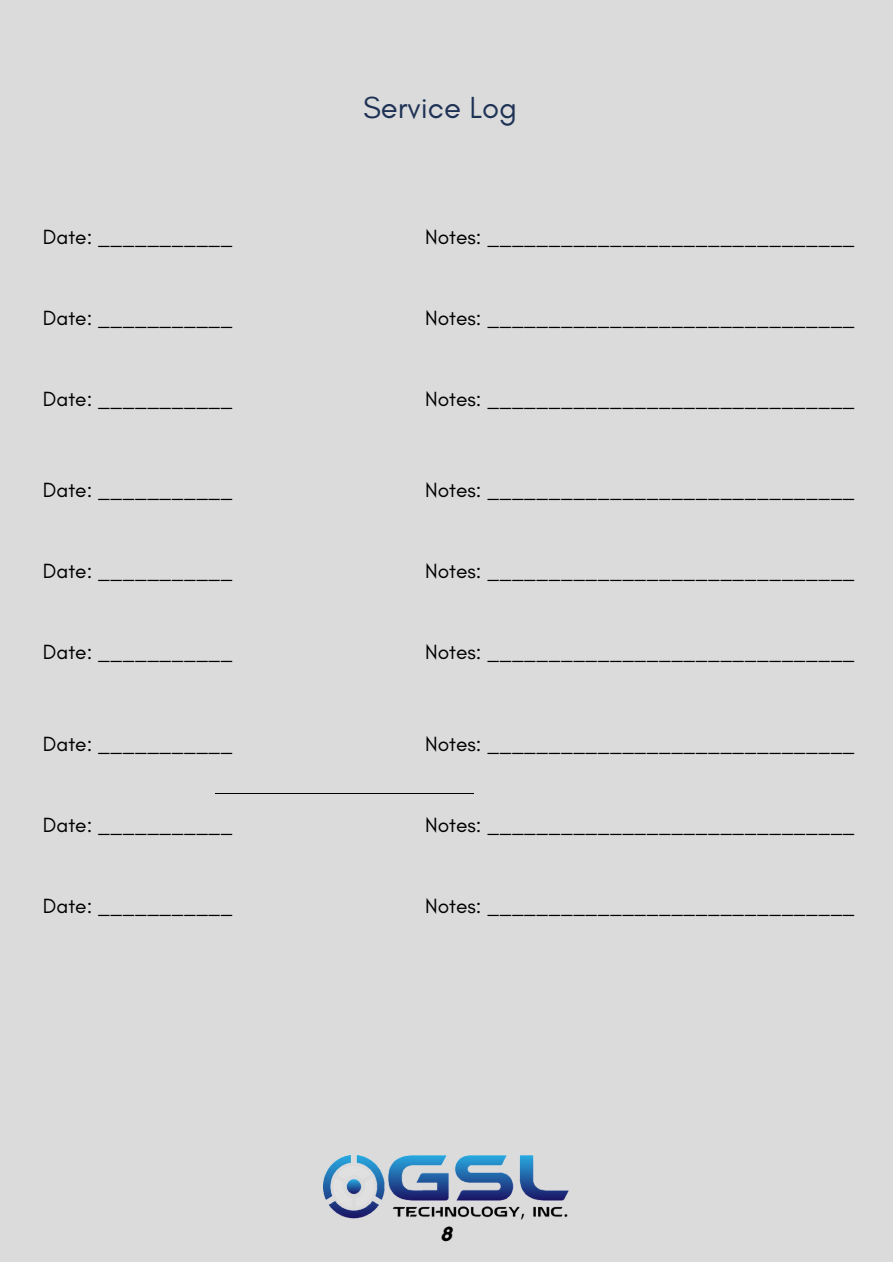
<style>
.page{position:relative;width:893px;height:1264px;background:#fff}
.page>*{position:absolute;margin:0;border:0;box-sizing:border-box;transform-origin:0 0}
.t1{font:31.05px "Glacial Indifference";color:#1e3256}
.t2{font:21px "Glacial Indifference";color:#000}
.t3{font:700 21px "Glacial Indifference";color:#000}
</style>
<div class="page">
<div style="left:0;top:0;width:892px;height:1261px;background:#dbdbdb"></div>
<img style="left:323px;top:1155px;width:245px;height:65px">
<hr style="left:215px;top:792px;width:259px;height:1px;background:#000">
<p class="t1" style="left:363px;top:88px;width:156px">Service Log</p>
<p class="t2" style="left:43px;top:224px;width:191px">Date: ___________</p>
<p class="t2" style="left:425px;top:224px;width:431px">Notes: ______________________________</p>
<p class="t2" style="left:43px;top:305px;width:191px">Date: ___________</p>
<p class="t2" style="left:425px;top:305px;width:431px">Notes: ______________________________</p>
<p class="t2" style="left:43px;top:386px;width:191px">Date: ___________</p>
<p class="t2" style="left:425px;top:386px;width:431px">Notes: ______________________________</p>
<p class="t2" style="left:43px;top:477px;width:191px">Date: ___________</p>
<p class="t2" style="left:425px;top:477px;width:431px">Notes: ______________________________</p>
<p class="t2" style="left:43px;top:558px;width:191px">Date: ___________</p>
<p class="t2" style="left:425px;top:558px;width:431px">Notes: ______________________________</p>
<p class="t2" style="left:43px;top:639px;width:191px">Date: ___________</p>
<p class="t2" style="left:425px;top:639px;width:431px">Notes: ______________________________</p>
<p class="t2" style="left:43px;top:730px;width:191px">Date: ___________</p>
<p class="t2" style="left:425px;top:730px;width:431px">Notes: ______________________________</p>
<p class="t2" style="left:43px;top:811px;width:191px">Date: ___________</p>
<p class="t2" style="left:425px;top:811px;width:431px">Notes: ______________________________</p>
<p class="t2" style="left:43px;top:892px;width:191px">Date: ___________</p>
<p class="t2" style="left:425px;top:892px;width:431px">Notes: ______________________________</p>
<p class="t3" style="left:440px;top:1220px;width:13px">8</p>
</div>
